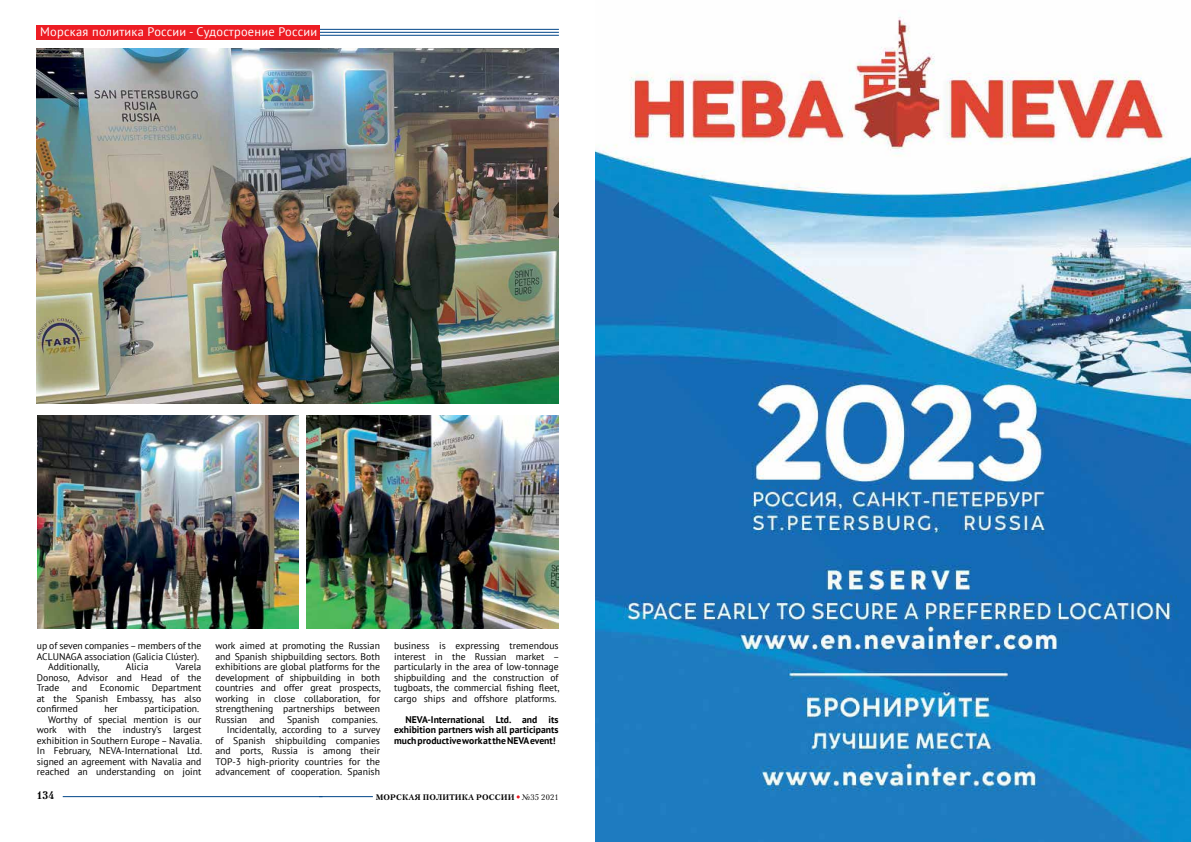
<style>
.page{position:relative;width:1191px;height:842px;background:#fff}
.page>*{position:absolute;margin:0;border:0;box-sizing:border-box;transform-origin:0 0}
.t1{font:12.4px "PT Sans";letter-spacing:.02em;color:#fff}
.t2{font:700 11px "Petersburg C";color:#000}
.t3{font:9.6px/10.5px "PT Sans";color:#000;text-align:justify}
.t4{font:700 9.6px/10.5px "PT Sans";color:#000;text-align:justify}
.t5{font:700 8px "Petersburg C";letter-spacing:.02em;color:#000}
.s1{font-weight:400}
</style>
<div class="page">
<hr style="left:188px;top:29px;width:371px;height:1px;background:#004689">
<hr style="left:188px;top:32px;width:371px;height:1px;background:#004689">
<hr style="left:188px;top:35px;width:371px;height:1px;background:#004689">
<div style="left:36px;top:25px;width:283px;height:14px;background:#ed1d24"></div>
<hr style="left:63px;top:796px;width:259px;height:1px;background:#004689">
<hr style="left:319px;top:796px;width:54px;height:1px;background:#004689">
<img style="left:595px;top:16px;width:596px;height:826px">
<img style="left:37px;top:415px;width:261px;height:214px">
<img style="left:37px;top:49px;width:521px;height:355px">
<img style="left:307px;top:415px;width:252px;height:214px">
<p class="t1" style="left:40px;top:24px;width:278px">Морская политика России - Судостроение России</p>
<p class="t3" style="left:37px;top:640px;width:166px">up of seven companies – members of the</p>
<p class="t3" style="left:37px;top:651px;width:164px">ACLUNAGA association (Galicia Clúster).</p>
<p class="t3" style="left:48px;top:661px;width:53px">Additionally,</p>
<p class="t3" style="left:126px;top:661px;width:24px">Alicia</p>
<p class="t3" style="left:37px;top:661px;width:166px;text-indent:139px">Varela Donoso, Advisor and Head of the Trade</p>
<p class="t3" style="left:37px;top:682px;width:166px;text-indent:115px">Department at the Spanish Embassy, has also confirmed</p>
<p class="t3" style="left:72px;top:682px;width:17px">and</p>
<p class="t3" style="left:100px;top:682px;width:41px">Economic</p>
<p class="t3" style="left:37px;top:703px;width:167px;text-align:right">participation.<br>Worthy of special mention is our work with the industry’s largest exhibition in Southern Europe – Navalia.<br>In February, NEVA-International Ltd. signed an agreement with Navalia and reached an understanding on joint</p>
<p class="t3" style="left:104px;top:703px;width:15px">her</p>
<p class="t3" style="left:215px;top:640px;width:167px">work aimed at promoting the Russian and Spanish shipbuilding sectors. Both exhibitions are global platforms for the development of shipbuilding in both countries and offer great prospects, working in close collaboration, for strengthening partnerships between Russian</p>
<p class="t3" style="left:259px;top:714px;width:17px">and</p>
<p class="t3" style="left:287px;top:714px;width:34px">Spanish</p>
<p class="t3" style="left:215px;top:714px;width:166px;text-align:right">companies.<br>Incidentally, according to a survey<br>of Spanish shipbuilding companies and ports, Russia is among their<br>TOP-3 high-priority countries for the advancement of cooperation. Spanish</p>
<p class="t3" style="left:394px;top:640px;width:167px">business is expressing tremendous interest in the Russian market – particularly in the area of low-tonnage shipbuilding and the construction of tugboats, the commercial fishing fleet, cargo ships and offshore platforms.</p>
<p class="t4" style="left:394px;top:714px;width:166px;text-indent:11px">NEVA-International Ltd. and its exhibition partners wish all participants muchproductiveworkattheNEVAevent!</p>
<p class="t2" style="left:37px;top:789px;width:19px">134</p>
<p class="t5" style="left:376px;top:792px;width:184px">МОРСКАЯ ПОЛИТИКА РОССИИ <span class="s1">№35 2021</span></p>
</div>
